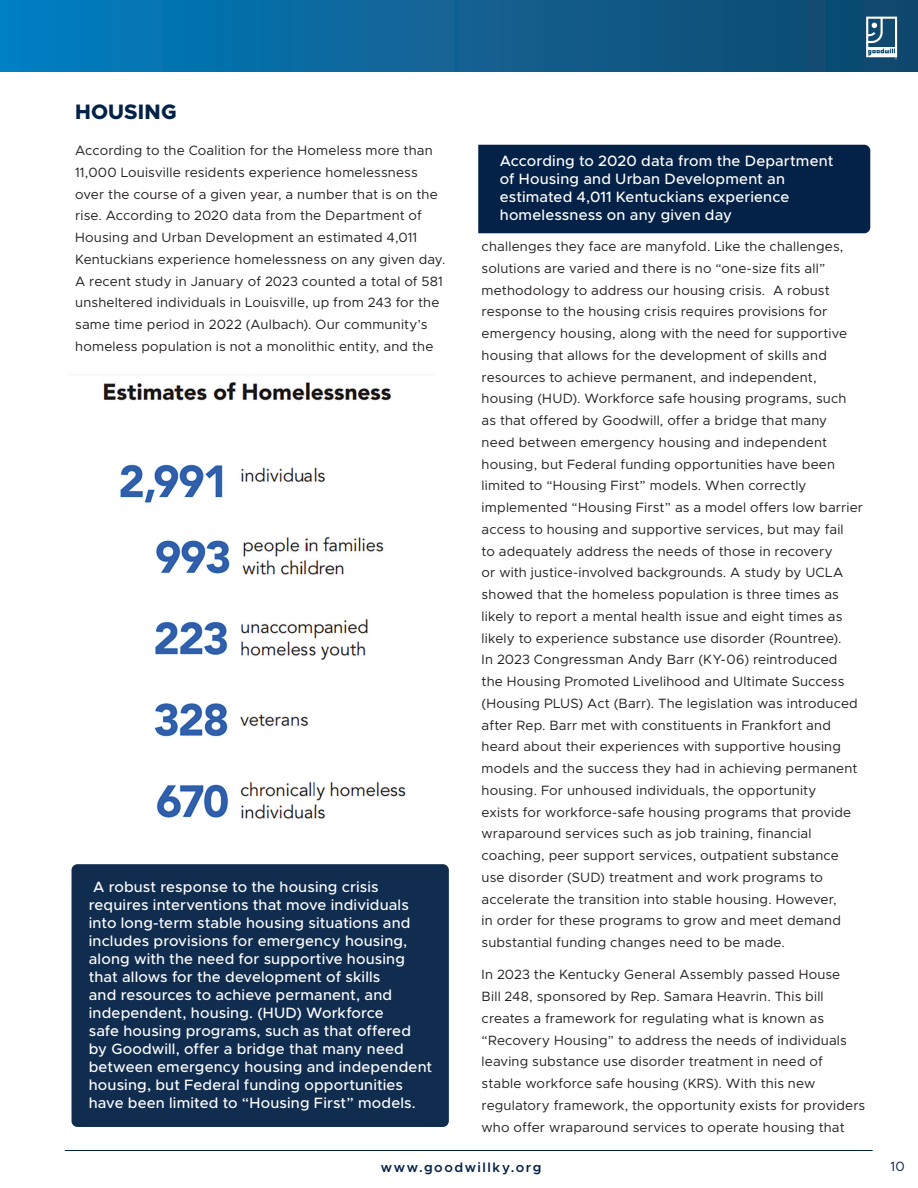
<style>
.page{position:relative;width:918px;height:1188px;background:#fff}
.page>*{position:absolute;margin:0;border:0;box-sizing:border-box;transform-origin:0 0}
.t1{font:800 21px "Metropolis";letter-spacing:.005em;color:#042247}
.t2{font:500 15px/18px "Metropolis";letter-spacing:.01em;color:#fff}
.t3{font:13.5px/21.8px "Metropolis";letter-spacing:.015em;color:#231f20}
.t4{font:600 13.5px "Metropolis";letter-spacing:.115em;color:#042247}
.t5{font:13.5px "Metropolis";color:#042247}
</style>
<div class="page">
<div style="left:0;top:0;width:918px;height:71px;background:linear-gradient(to right,#037ec1,#154769)"></div>
<svg style="left:866px;top:17px;width:31px;height:42px"></svg>
<hr style="left:65px;top:1150px;width:808px;height:1px;background:#042247">
<div style="left:72px;top:864px;width:377px;height:263px;background:#102c4f;border-radius:6px"></div>
<div style="left:478px;top:145px;width:392px;height:88px;background:#042247"></div>
<img style="left:103px;top:382px;width:303px;height:437px">
<p class="t1" style="left:75px;top:99px;width:103px">HOUSING</p>
<p class="t3" style="left:75px;top:140px;width:372px">According to the Coalition for the Homeless more than 11,000 Louisville residents experience homelessness over the course of a given year, a number that is on the rise. According to 2020 data from the Department of Housing and Urban Development an estimated 4,011<br>Kentuckians experience homelessness on any given day.<br>A recent study in January of 2023 counted a total of 581 unsheltered individuals in Louisville, up from 243 for the same time period in 2022 (Aulbach). Our community’s homeless population is not a monolithic entity, and the</p>
<p class="t2" style="left:89px;top:878px;width:345px">A robust response to the housing crisis requires interventions that move individuals into long-term stable housing situations and includes provisions for emergency housing, along with the need for supportive housing that allows for the development of skills<br>and resources to achieve permanent, and independent, housing. (HUD) Workforce<br>safe housing programs, such as that offered by Goodwill, offer a bridge that many need between emergency housing and independent housing, but Federal funding opportunities have been limited to “Housing First” models.</p>
<p class="t2" style="left:500px;top:152px;width:335px">According to 2020 data from the Department of Housing and Urban Development an estimated 4,011 Kentuckians experience homelessness on any given day</p>
<p class="t3" style="left:482px;top:236px;width:383px">challenges they face are manyfold. Like the challenges, solutions are varied and there is no “one-size fits all” methodology to address our housing crisis. A robust response to the housing crisis requires provisions for emergency housing, along with the need for supportive housing that allows for the development of skills and resources to achieve permanent, and independent, housing (HUD). Workforce safe housing programs, such as that offered by Goodwill, offer a bridge that many need between emergency housing and independent housing, but Federal funding opportunities have been limited to “Housing First” models. When correctly implemented “Housing First” as a model offers low barrier access to housing and supportive services, but may fail<br>to adequately address the needs of those in recovery<br>or with justice-involved backgrounds. A study by UCLA showed that the homeless population is three times as likely to report a mental health issue and eight times as likely to experience substance use disorder (Rountree).<br>In 2023 Congressman Andy Barr (KY-06) reintroduced<br>the Housing Promoted Livelihood and Ultimate Success (Housing PLUS) Act (Barr). The legislation was introduced after Rep. Barr met with constituents in Frankfort and heard about their experiences with supportive housing models and the success they had in achieving permanent housing. For unhoused individuals, the opportunity<br>exists for workforce-safe housing programs that provide wraparound services such as job training, financial coaching, peer support services, outpatient substance use disorder (SUD) treatment and work programs to accelerate the transition into stable housing. However,<br>in order for these programs to grow and meet demand substantial funding changes need to be made.</p>
<p class="t3" style="left:482px;top:964px;width:385px">In 2023 the Kentucky General Assembly passed House<br>Bill 248, sponsored by Rep. Samara Heavrin. This bill creates a framework for regulating what is known as “Recovery Housing” to address the needs of individuals leaving substance use disorder treatment in need of stable workforce safe housing (KRS). With this new regulatory framework, the opportunity exists for providers who offer wraparound services to operate housing that</p>
<p class="t4" style="left:381px;top:1159px;width:162px">www.goodwillky.org</p>
<p class="t5" style="left:891px;top:1158px;width:16px">10</p>
</div>
